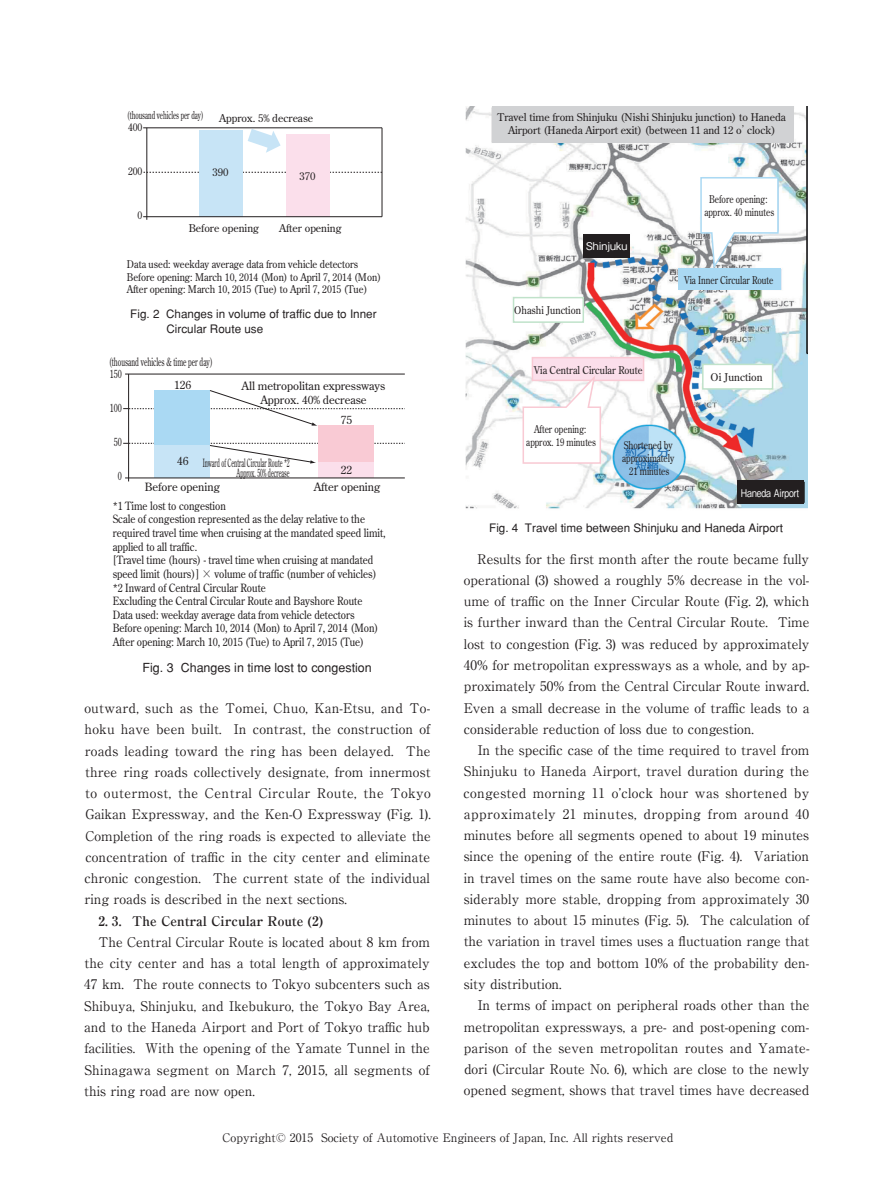
<style>
.page{position:relative;width:893px;height:1191px;background:#fff}
.page>*{position:absolute;margin:0;border:0;box-sizing:border-box;transform-origin:0 0}
.t1{font:13.35px/21.3px "Ryumin Pro";color:#231f20;text-align:justify}
.t2{font:700 13.35px "Ryumin Pro";color:#231f20}
.t3{font:500 12.45px "Gothic BBB";color:#231f20}
.t4{font:500 11.7px/14.9px "Gothic BBB";color:#231f20}
.t5{font:11.7px "Ryumin Pro";color:#231f20}
.t6{font:700 11.4px/13.6px "Futo Min A101";color:#231f20;scale:.88 1}
.t7{font:700 11.4px/13.6px "Futo Min A101";color:#231f20;text-align:center}
.t8{font:700 11.4px/9.6px "Futo Min A101";color:#231f20;text-align:right;scale:.5 1}
.t9{font:700 11.4px "Futo Min A101";color:#231f20;scale:.6 1}
.t10{font:700 11.4px "Futo Min A101";color:#231f20;scale:.7 1}
.t11{font:700 10.65px/12.8px "Futo Min A101";color:#231f20;scale:.9 1}
.t12{font:700 10.65px/12.8px "Futo Min A101";color:#231f20;text-align:center}
.t13{font:700 10.65px/12.8px "Futo Min A101";color:#231f20;text-align:center;scale:.8 1}
.t14{font:700 10.65px "Futo Min A101";color:#231f20;scale:.6 1}
.t15{font:500 10.65px "Gothic BBB Pro";color:#fff;scale:.8 1}
.t16{font:500 10.65px "Gothic BBB Pro";color:#fff}
.s1{font-family:"Ryumin";font-weight:300}
</style>
<div class="page">
<svg style="left:143px;top:172px;width:239px;height:1px"></svg>
<hr style="left:143px;top:128px;width:239px;height:1px;background:#231f20">
<hr style="left:147px;top:128px;width:1px;height:92px;background:#231f20">
<hr style="left:382px;top:128px;width:1px;height:89px;background:#231f20">
<div style="left:199px;top:130px;width:44px;height:87px;background:#c7e4f6"></div>
<div style="left:286px;top:135px;width:43px;height:82px;background:#fbdfeb"></div>
<hr style="left:143px;top:216px;width:239px;height:1px;background:#231f20">
<svg style="left:234px;top:127px;width:53px;height:26px"></svg>
<hr style="left:128px;top:374px;width:1px;height:107px;background:#231f20">
<div style="left:155px;top:390px;width:55px;height:88px;background:#aad9f3"></div>
<div style="left:155px;top:445px;width:55px;height:33px;background:#c7e4f6"></div>
<div style="left:318px;top:425px;width:56px;height:53px;background:#f9cad4"></div>
<div style="left:318px;top:462px;width:56px;height:16px;background:#fbdfeb"></div>
<hr style="left:125px;top:478px;width:280px;height:1px;background:#231f20">
<svg style="left:123px;top:390px;width:282px;height:36px"></svg>
<svg style="left:123px;top:443px;width:282px;height:20px"></svg>
<hr style="left:125px;top:374px;width:280px;height:1px;background:#231f20">
<img style="left:466px;top:106px;width:341px;height:403px">
<div style="left:492px;top:106px;width:302px;height:37px;background:#d1d2d4"></div>
<svg style="left:700px;top:176px;width:79px;height:93px"></svg>
<div style="left:678px;top:269px;width:102px;height:21px;background:#aad9f3"></div>
<div style="left:532px;top:358px;width:112px;height:22px;background:#fbdfeb"></div>
<div style="left:532px;top:357px;width:112px;height:24px;border:2px solid #f9cad4"></div>
<svg style="left:522px;top:373px;width:80px;height:91px"></svg>
<div style="left:514px;top:298px;width:69px;height:24px;background:#fff"></div>
<div style="left:513px;top:297px;width:71px;height:26px;border:2px solid #c0e2ca"></div>
<div style="left:703px;top:364px;width:69px;height:25px;background:#fff"></div>
<div style="left:702px;top:364px;width:71px;height:26px;border:2px solid #c0e2ca"></div>
<div style="left:584px;top:234px;width:46px;height:23px;background:#231f20"></div>
<div style="left:737px;top:480px;width:67px;height:24px;background:#231f20"></div>
<p class="t14" style="left:127px;top:108px;width:129px">(thousand vehicles per day)</p>
<p class="t12" style="left:219px;top:111px;width:95px">Approx. 5% decrease</p>
<p class="t11" style="left:128px;top:121px;width:17px">400</p>
<p class="t11" style="left:128px;top:165px;width:17px">200</p>
<p class="t11" style="left:138px;top:209px;width:7px">0</p>
<p class="t11" style="left:127px;top:258px;width:284px">Data used: weekday average data from vehicle detectors<br>Before opening: March 10, 2014 (Mon) to April 7, 2014 (Mon)<br>After opening: March 10, 2015 (Tue) to April 7, 2015 (Tue)</p>
<p class="t12" style="left:213px;top:166px;width:17px">390</p>
<p class="t12" style="left:299px;top:170px;width:17px">370</p>
<p class="t12" style="left:189px;top:222px;width:72px">Before opening</p>
<p class="t12" style="left:279px;top:222px;width:64px">After opening</p>
<p class="t4" style="left:166px;top:307px;width:212px;text-indent:-36px">Fig. 2 Changes in volume of traffic due to Inner<br>Circular Route use</p>
<p class="t9" style="left:109px;top:354px;width:174px">(thousand vehicles &amp; time per day)</p>
<p class="t10" style="left:110px;top:366px;width:19px">150</p>
<p class="t10" style="left:110px;top:400px;width:19px">100</p>
<p class="t10" style="left:114px;top:435px;width:13px">50</p>
<p class="t10" style="left:118px;top:469px;width:7px">0</p>
<p class="t6" style="left:113px;top:499px;width:312px">*1 Time lost to congestion<br>Scale of congestion represented as the delay relative to the required travel time when cruising at the mandated speed limit, applied to all traffic.<br>[Travel time (hours) - travel time when cruising at mandated speed limit (hours)] <span class="s1">×</span> volume of traffic (number of vehicles) *2 Inward of Central Circular Route<br>Excluding the Central Circular Route and Bayshore Route<br>Data used: weekday average data from vehicle detectors Before opening: March 10, 2014 (Mon) to April 7, 2014 (Mon)<br>After opening: March 10, 2015 (Tue) to April 7, 2015 (Tue)</p>
<p class="t7" style="left:174px;top:378px;width:19px">126</p>
<p class="t7" style="left:242px;top:379px;width:145px">All metropolitan expressways<br>Approx. 40% decrease</p>
<p class="t7" style="left:341px;top:413px;width:13px">75</p>
<p class="t7" style="left:177px;top:454px;width:13px">46</p>
<p class="t7" style="left:145px;top:480px;width:77px">Before opening</p>
<p class="t7" style="left:314px;top:480px;width:68px">After opening</p>
<p class="t8" style="left:203px;top:458px;width:175px">Inward of Central Circular Route *2<br>Approx. 50% decrease</p>
<p class="t7" style="left:341px;top:463px;width:13px">22</p>
<p class="t3" style="left:142px;top:660px;width:231px">Fig. 3 Changes in time lost to congestion</p>
<p class="t1" style="left:84px;top:696px;width:348px">outward, such as the Tomei, Chuo, Kan-Etsu, and To&shy;hoku have been built. In contrast, the construction of roads leading toward the ring has been delayed. The three ring roads collectively designate, from innermost to outermost, the Central Circular Route, the Tokyo Gaikan Expressway, and the Ken-O Expressway (Fig. 1).<br>Completion of the ring roads is expected to alleviate the concentration of traffic in the city center and eliminate chronic congestion. The current state of the individual ring roads is described in the next sections.</p>
<p class="t2" style="left:98px;top:910px;width:226px">2. 3. The Central Circular Route (2)</p>
<p class="t1" style="left:84px;top:930px;width:347px;text-indent:14px">The Central Circular Route is located about 8 km from the city center and has a total length of approximately 47 km. The route connects to Tokyo subcenters such as Shibuya, Shinjuku, and Ikebukuro, the Tokyo Bay Area, and to the Haneda Airport and Port of Tokyo traffic hub facilities. With the opening of the Yamate Tunnel in the Shinagawa segment on March 7, 2015, all segments of this ring road are now open.</p>
<p class="t12" style="left:498px;top:111px;width:290px">Travel time from Shinjuku (Nishi Shinjuku junction) to Haneda<br>Airport (Haneda Airport exit) (between 11 and 12 o’clock)</p>
<p class="t16" style="left:586px;top:237px;width:43px">Shinjuku</p>
<p class="t11" style="left:514px;top:304px;width:76px">Ohashi Junction</p>
<p class="t13" style="left:704px;top:193px;width:89px">Before opening: approx. 40 minutes</p>
<p class="t13" style="left:684px;top:273px;width:113px">Via Inner Circular Route</p>
<p class="t11" style="left:534px;top:363px;width:122px">Via Central Circular Route</p>
<p class="t13" style="left:526px;top:423px;width:89px">After opening: approx. 19 minutes</p>
<p class="t13" style="left:622px;top:439px;width:67px">Shortened by approximately<br>21 minutes</p>
<p class="t12" style="left:711px;top:371px;width:54px">Oi Junction</p>
<p class="t15" style="left:741px;top:484px;width:75px">Haneda Airport</p>
<p class="t4" style="left:489px;top:520px;width:295px">Fig. 4 Travel time between Shinjuku and Haneda Airport</p>
<p class="t1" style="left:464px;top:547px;width:347px;text-indent:14px">Results for the first month after the route became fully operational (3) showed a roughly 5% decrease in the vol&shy;ume of traffic on the Inner Circular Route (Fig. 2), which is further inward than the Central Circular Route. Time lost to congestion (Fig. 3) was reduced by approximately 40% for metropolitan expressways as a whole, and by ap&shy;proximately 50% from the Central Circular Route inward.<br>Even a small decrease in the volume of traffic leads to a considerable reduction of loss due to congestion.</p>
<p class="t1" style="left:464px;top:738px;width:347px;text-indent:14px">In the specific case of the time required to travel from Shinjuku to Haneda Airport, travel duration during the congested morning 11 o＇clock hour was shortened by approximately 21 minutes, dropping from around 40 minutes before all segments opened to about 19 minutes since the opening of the entire route (Fig. 4). Variation in travel times on the same route have also become con&shy;siderably more stable, dropping from approximately 30 minutes to about 15 minutes (Fig. 5). The calculation of the variation in travel times uses a fluctuation range that excludes the top and bottom 10% of the probability den&shy;sity distribution.</p>
<p class="t1" style="left:464px;top:993px;width:347px;text-indent:14px">In terms of impact on peripheral roads other than the metropolitan expressways, a pre- and post-opening com&shy;parison of the seven metropolitan routes and Yamate&shy;dori (Circular Route No. 6), which are close to the newly opened segment, shows that travel times have decreased</p>
<p class="t5" style="left:223px;top:1128px;width:452px">Copyright© 2015 Society of Automotive Engineers of Japan, Inc. All rights reserved</p>
</div>
